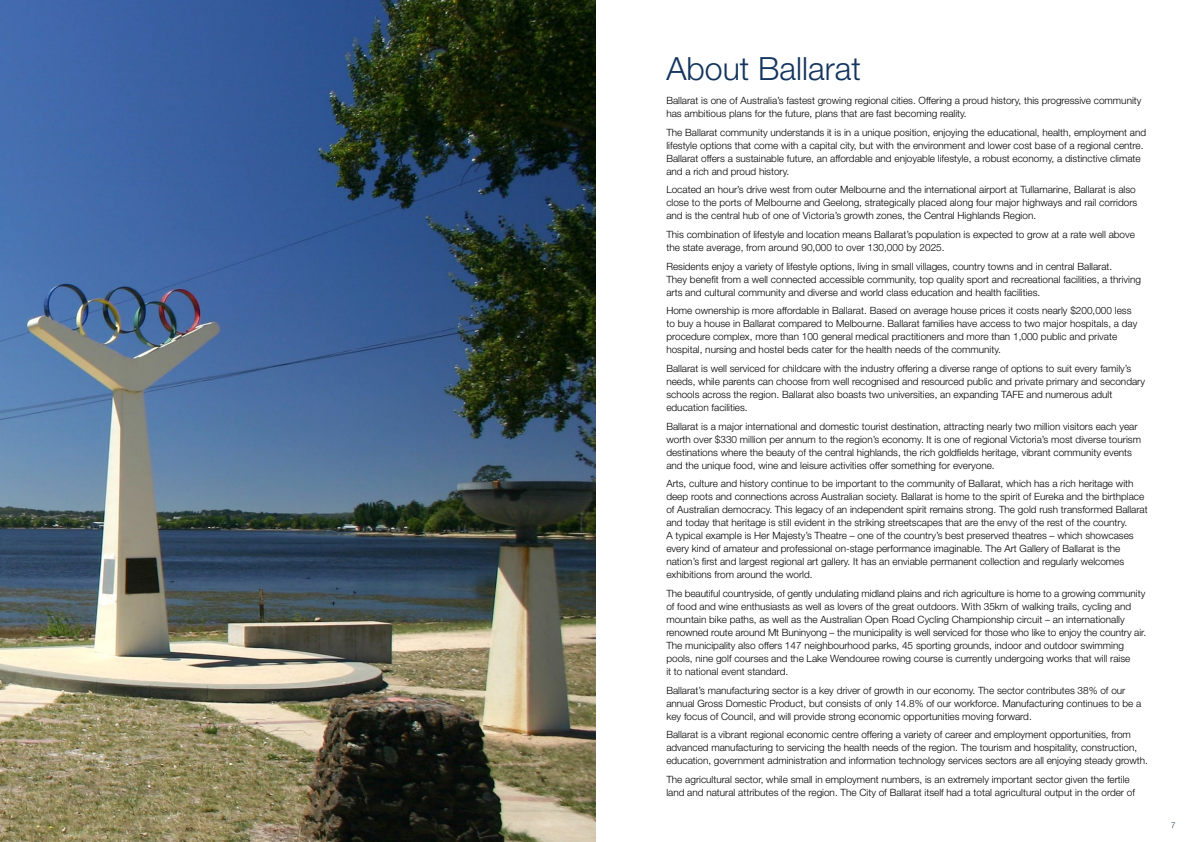
<style>
.page{position:relative;width:1191px;height:842px;background:#fff}
.page>*{position:absolute;margin:0;border:0;box-sizing:border-box;transform-origin:0 0}
.t1{font:300 32px "Helvetica Neue LT Std";color:#12345e}
.t2{font:300 10px/13px "Helvetica Neue LT Std";color:#000}
.t3{font:300 8px "Helvetica Neue LT Std";color:#12345e}
</style>
<div class="page">
<img style="left:0;top:0;width:595px;height:842px">
<h1 class="t1" style="left:666px;top:49px;width:196px">About Ballarat</h1>
<p class="t2" style="left:666px;top:94px;width:476px">Ballarat is one of Australia’s fastest growing regional cities. Offering a proud history, this progressive community has ambitious plans for the future, plans that are fast becoming reality.</p>
<p class="t2" style="left:666px;top:125px;width:481px">The Ballarat community understands it is in a unique position, enjoying the educational, health, employment and lifestyle options that come with a capital city, but with the environment and lower cost base of a regional centre.<br>Ballarat offers a sustainable future, an affordable and enjoyable lifestyle, a robust economy, a distinctive climate and a rich and proud history.</p>
<p class="t2" style="left:666px;top:183px;width:472px">Located an hour’s drive west from outer Melbourne and the international airport at Tullamarine, Ballarat is also close to the ports of Melbourne and Geelong, strategically placed along four major highways and rail corridors and is the central hub of one of Victoria’s growth zones, the Central Highlands Region.</p>
<p class="t2" style="left:666px;top:228px;width:470px">This combination of lifestyle and location means Ballarat’s population is expected to grow at a rate well above the state average, from around 90,000 to over 130,000 by 2025.</p>
<p class="t2" style="left:666px;top:259px;width:476px">Residents enjoy a variety of lifestyle options, living in small villages, country towns and in central Ballarat.<br>They benefit from a well connected accessible community, top quality sport and recreational facilities, a thriving arts and cultural community and diverse and world class education and health facilities.</p>
<p class="t2" style="left:666px;top:304px;width:472px">Home ownership is more affordable in Ballarat. Based on average house prices it costs nearly $200,000 less to buy a house in Ballarat compared to Melbourne. Ballarat families have access to two major hospitals, a day procedure complex, more than 100 general medical practitioners and more than 1,000 public and private hospital, nursing and hostel beds cater for the health needs of the community.</p>
<p class="t2" style="left:666px;top:362px;width:480px">Ballarat is well serviced for childcare with the industry offering a diverse range of options to suit every family’s needs, while parents can choose from well recognised and resourced public and private primary and secondary schools across the region. Ballarat also boasts two universities, an expanding TAFE and numerous adult education facilities.</p>
<p class="t2" style="left:666px;top:419px;width:476px">Ballarat is a major international and domestic tourist destination, attracting nearly two million visitors each year worth over $330 million per annum to the region’s economy. It is one of regional Victoria’s most diverse tourism destinations where the beauty of the central highlands, the rich goldfields heritage, vibrant community events and the unique food, wine and leisure activities offer something for everyone.</p>
<p class="t2" style="left:666px;top:477px;width:483px">Arts, culture and history continue to be important to the community of Ballarat, which has a rich heritage with deep roots and connections across Australian society. Ballarat is home to the spirit of Eureka and the birthplace of Australian democracy. This legacy of an independent spirit remains strong. The gold rush transformed Ballarat and today that heritage is still evident in the striking streetscapes that are the envy of the rest of the country.<br>A typical example is Her Majesty’s Theatre – one of the country’s best preserved theatres – which showcases every kind of amateur and professional on-stage performance imaginable. The Art Gallery of Ballarat is the nation’s first and largest regional art gallery. It has an enviable permanent collection and regularly welcomes exhibitions from around the world.</p>
<p class="t2" style="left:666px;top:587px;width:481px">The beautiful countryside, of gently undulating midland plains and rich agriculture is home to a growing community of food and wine enthusiasts as well as lovers of the great outdoors. With 35km of walking trails, cycling and mountain bike paths, as well as the Australian Open Road Cycling Championship circuit – an internationally renowned route around Mt Buninyong – the municipality is well serviced for those who like to enjoy the country air.<br>The municipality also offers 147 neighbourhood parks, 45 sporting grounds, indoor and outdoor swimming pools, nine golf courses and the Lake Wendouree rowing course is currently undergoing works that will raise<br>it to national event standard.</p>
<p class="t2" style="left:666px;top:683px;width:476px">Ballarat’s manufacturing sector is a key driver of growth in our economy. The sector contributes 38% of our annual Gross Domestic Product, but consists of only 14.8% of our workforce. Manufacturing continues to be a key focus of Council, and will provide strong economic opportunities moving forward.</p>
<p class="t2" style="left:666px;top:728px;width:483px">Ballarat is a vibrant regional economic centre offering a variety of career and employment opportunities, from advanced manufacturing to servicing the health needs of the region. The tourism and hospitality, construction, education, government administration and information technology services sectors are all enjoying steady growth.</p>
<p class="t2" style="left:666px;top:773px;width:470px">The agricultural sector, while small in employment numbers, is an extremely important sector given the fertile land and natural attributes of the region. The City of Ballarat itself had a total agricultural output in the order of</p>
<p class="t3" style="left:1171px;top:820px;width:6px">7</p>
</div>
